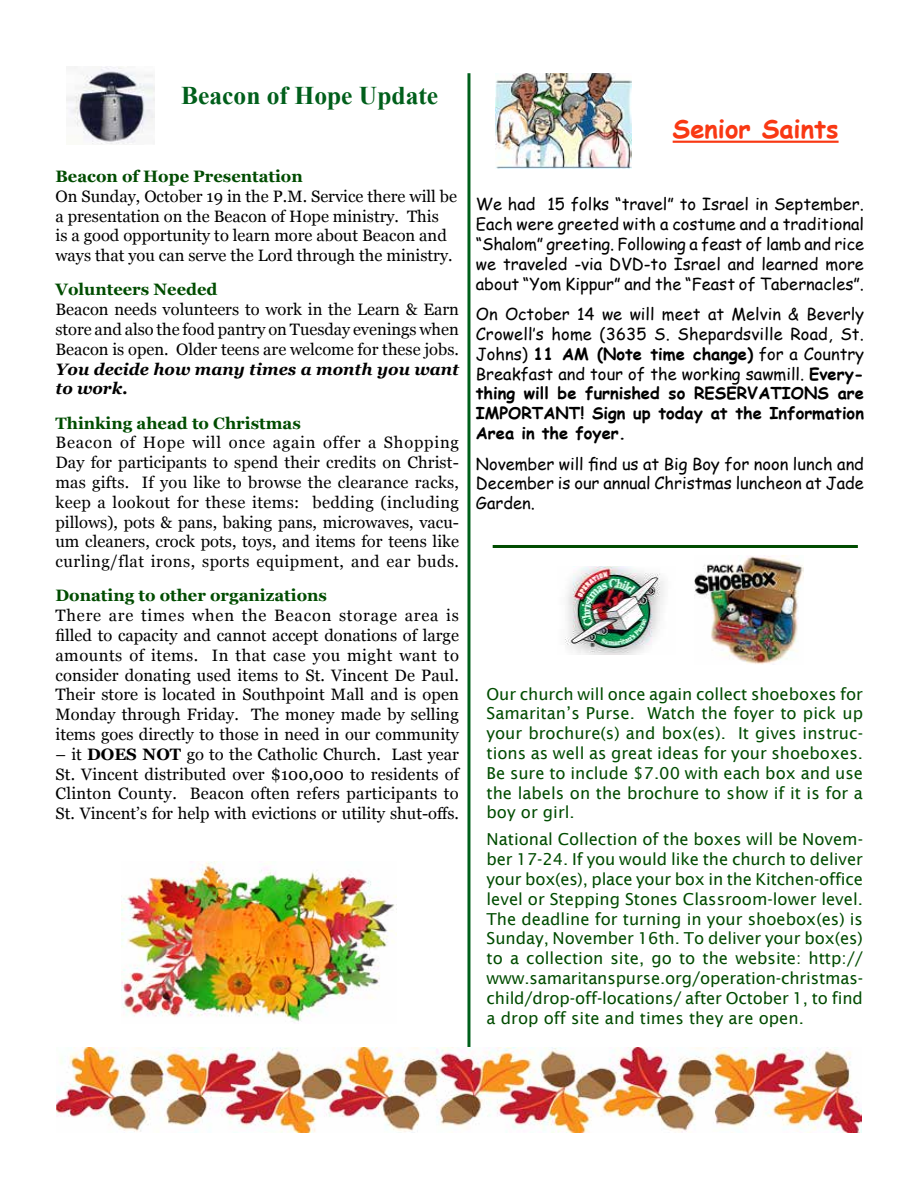
<style>
.page{position:relative;width:918px;height:1188px;background:#fff}
.page>*{position:absolute;margin:0;border:0;box-sizing:border-box;transform-origin:0 0}
.t1{font:700 25.5px "Times New Roman";color:#005f1b}
.t2{font:700 25.5px "Comic Sans MS";color:#f93813}
.t3{font:16.5px/19.8px "Georgia";color:#000;text-align:justify}
.t4{font:16.5px/19.8px "Lucida Sans";color:#004c00;text-align:justify}
.t5{font:16.5px/19.8px "Comic Sans MS";color:#000;text-align:justify}
.t6{font:700 16.5px "Georgia";color:#004c00}
.t7{font:italic 700 16.5px/19.8px "Georgia";color:#000}
.s1{font-weight:700}
</style>
<div class="page">
<hr style="left:673px;top:141px;width:166px;height:2px;background:#f93813">
<img style="left:565px;top:566px;width:99px;height:88px">
<img style="left:694px;top:556px;width:109px;height:108px">
<hr style="left:493px;top:545px;width:365px;height:3px;background:#004c00">
<hr style="left:467px;top:73px;width:3px;height:974px;background:#005f1b">
<img style="left:56px;top:1047px;width:806px;height:85px">
<img style="left:67px;top:66px;width:88px;height:79px">
<img style="left:495px;top:73px;width:137px;height:95px">
<img style="left:121px;top:861px;width:276px;height:162px">
<h1 class="t1" style="left:181px;top:77px;width:259px">Beacon of Hope Update</h1>
<p class="t6" style="left:56px;top:166px;width:249px">Beacon of Hope Presentation</p>
<p class="t3" style="left:56px;top:187px;width:403px;text-align:left">On Sunday, October 19 in the P.M. Service there will be a presentation on the Beacon of Hope ministry. This<br>is a good opportunity to learn more about Beacon and ways that you can serve the Lord through the ministry.</p>
<p class="t6" style="left:56px;top:279px;width:163px">Volunteers Needed</p>
<p class="t3" style="left:56px;top:300px;width:405px">Beacon needs volunteers to work in the Learn &amp; Earn store and also the food pantry on Tuesday evenings when Beacon is open. Older teens are welcome for these jobs.</p>
<p class="t7" style="left:56px;top:359px;width:405px">You decide how many times a month you want to work.</p>
<p class="t6" style="left:56px;top:412px;width:247px">Thinking ahead to Christmas</p>
<p class="t3" style="left:56px;top:433px;width:405px">Beacon of Hope will once again offer a Shopping Day for participants to spend their credits on Christ&shy;mas gifts. If you like to browse the clearance racks, keep a lookout for these items: bedding (including pillows), pots &amp; pans, baking pans, microwaves, vacu&shy;um cleaners, crock pots, toys, and items for teens like curling/flat irons, sports equipment, and ear buds.</p>
<p class="t6" style="left:56px;top:585px;width:273px">Donating to other organizations</p>
<p class="t3" style="left:56px;top:606px;width:405px">There are times when the Beacon storage area is filled to capacity and cannot accept donations of large amounts of items. In that case you might want to consider donating used items to St. Vincent De Paul.<br>Their store is located in Southpoint Mall and is open Monday through Friday. The money made by selling items goes directly to those in need in our community</p>
<p class="t3" style="left:56px;top:745px;width:405px">– it <span class="s1">DOES NOT</span> go to the Catholic Church. Last year St. Vincent distributed over $100,000 to residents of Clinton County. Beacon often refers participants to St. Vincent’s for help with evictions or utility shut-offs.</p>
<h1 class="t2" style="left:673px;top:110px;width:167px">Senior Saints</h1>
<p class="t5" style="left:476px;top:194px;width:390px">We had 15 folks “travel” to Israel in September.<br>Each were greeted with a costume and a traditional “Shalom” greeting. Following a feast of lamb and rice we traveled -via DVD-to Israel and learned more about “Yom Kippur” and the “Feast of Tabernacles”.</p>
<p class="t5" style="left:476px;top:304px;width:390px">On October 14 we will meet at Melvin &amp; Beverly Crowell’s home (3635 S. Shepardsville Road, St.<br>Johns) <span class="s1">11 AM (Note time change)</span> for a Country Breakfast and tour of the working sawmill. <span class="s1">Every&shy;thing will be furnished so RESERVATIONS are IMPORTANT! Sign up today at the Information Area in the foyer.</span></p>
<p class="t5" style="left:476px;top:453px;width:390px">November will find us at Big Boy for noon lunch and December is our annual Christmas luncheon at Jade Garden.</p>
<p class="t4" style="left:487px;top:684px;width:378px">Our church will once again collect shoeboxes for Samaritan’s Purse. Watch the foyer to pick up your brochure(s) and box(es). It gives instruc&shy;tions as well as great ideas for your shoeboxes.<br>Be sure to include $7.00 with each box and use the labels on the brochure to show if it is for a boy or girl.</p>
<p class="t4" style="left:487px;top:830px;width:378px">National Collection of the boxes will be Novem&shy;ber 17-24. If you would like the church to deliver your box(es), place your box in the Kitchen-office level or Stepping Stones Classroom-lower level.<br>The deadline for turning in your shoebox(es) is Sunday, November 16th. To deliver your box(es) to a collection site, go to the website: http:// www.samaritanspurse.org/operation-christmas&shy;child/drop-off-locations/ after October 1, to find a drop off site and times they are open.</p>
</div>
